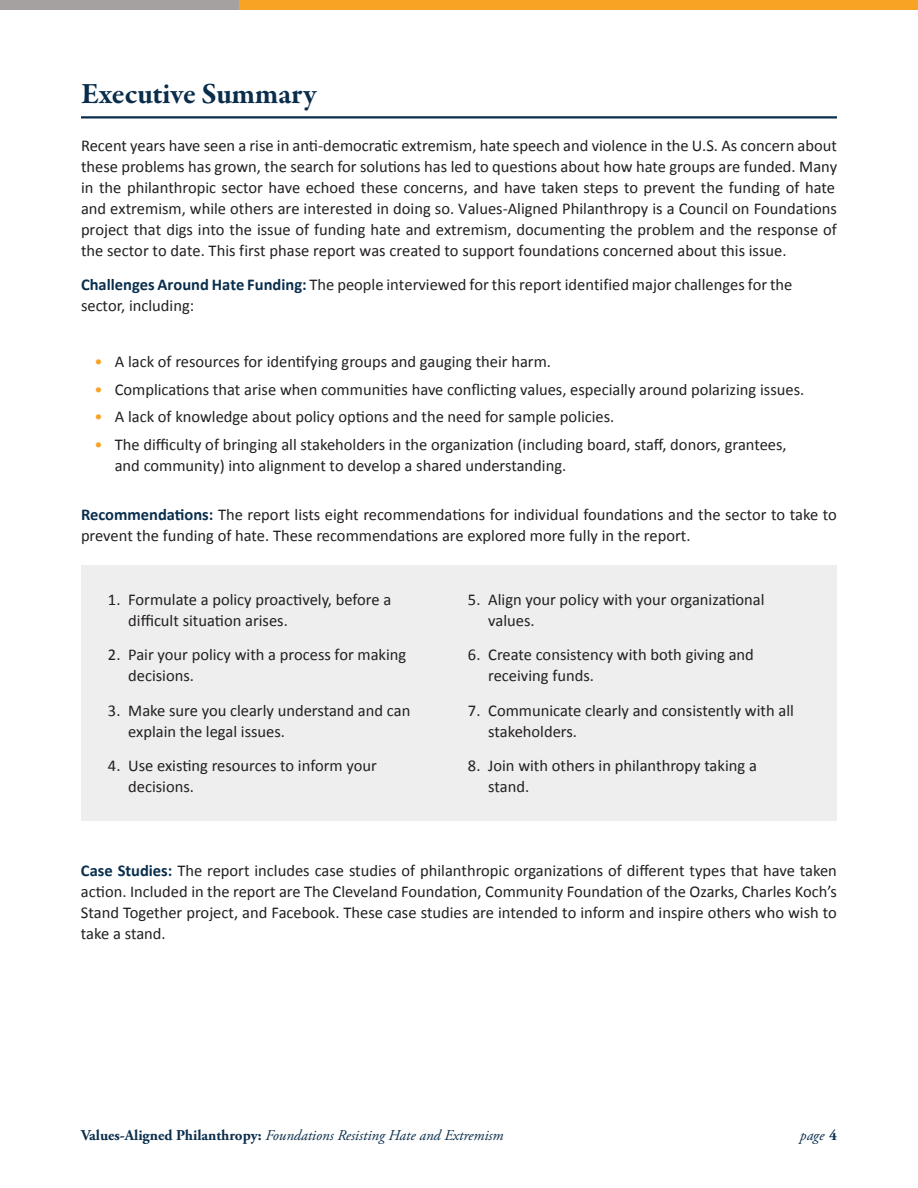
<style>
.page{position:relative;width:918px;height:1188px;background:#fff}
.page>*{position:absolute;margin:0;border:0;box-sizing:border-box;transform-origin:0 0}
.t1{font:700 30px "Garamond Premr Pro";letter-spacing:-.005em;color:#0a2d4b}
.t2{font:16.5px/21px "Calibri";color:#231f20}
.t3{font:italic 15px "Adobe Garamond Pro";color:#0a2d4b}
.s1{font-weight:700;color:#092e4d}
.s2{color:#f9a325}
.s3{font-weight:700;font-style:normal}
</style>
<div class="page">
<div style="left:230px;top:0;width:688px;height:10px;background:#f9a325"></div>
<div style="left:0;top:0;width:238px;height:10px;background:#a4a1a0"></div>
<div style="left:81px;top:565px;width:756px;height:255px;background:#edeeed"></div>
<hr style="left:81px;top:116px;width:756px;height:2px;background:#0a2d4b">
<h2 class="t1" style="left:81px;top:75px;width:237px">Executive Summary</h2>
<p class="t2" style="left:81px;top:134px;width:758px">Recent years have seen a rise in anti-democratic extremism, hate speech and violence in the U.S. As concern about these problems has grown, the search for solutions has led to questions about how hate groups are funded. Many in the philanthropic sector have echoed these concerns, and have taken steps to prevent the funding of hate and extremism, while others are interested in doing so. Values-Aligned Philanthropy is a Council on Foundations project that digs into the issue of funding hate and extremism, documenting the problem and the response of the sector to date. This first phase report was created to support foundations concerned about this issue.</p>
<p class="t2" style="left:81px;top:274px;width:713px"><span class="s1">Challenges Around Hate Funding:</span> The people interviewed for this report identified major challenges for the sector, including:</p>
<p class="t2" style="left:94px;top:350px;width:458px"><span class="s2">•</span> A lack of resources for identifying groups and gauging their harm.</p>
<p class="t2" style="left:94px;top:378px;width:711px"><span class="s2">•</span> Complications that arise when communities have conflicting values, especially around polarizing issues.</p>
<p class="t2" style="left:94px;top:406px;width:521px"><span class="s2">•</span> A lack of knowledge about policy options and the need for sample policies.</p>
<p class="t2" style="left:115px;top:433px;width:674px;text-indent:-20px"><span class="s2">•</span> The difficulty of bringing all stakeholders in the organization (including board, staff, donors, grantees, and community) into alignment to develop a shared understanding.</p>
<p class="t2" style="left:81px;top:504px;width:757px"><span class="s1">Recommendations:</span> The report lists eight recommendations for individual foundations and the sector to take to prevent the funding of hate. These recommendations are explored more fully in the report.</p>
<p class="t2" style="left:108px;top:588px;width:285px">1. Formulate a policy proactively, before a</p>
<p class="t2" style="left:468px;top:588px;width:298px">5. Align your policy with your organizational</p>
<p class="t2" style="left:128px;top:609px;width:161px">difficult situation arises.</p>
<p class="t2" style="left:488px;top:609px;width:48px">values.</p>
<p class="t2" style="left:108px;top:643px;width:300px">2. Pair your policy with a process for making</p>
<p class="t2" style="left:468px;top:643px;width:287px">6. Create consistency with both giving and</p>
<p class="t2" style="left:128px;top:664px;width:67px">decisions.</p>
<p class="t2" style="left:488px;top:664px;width:107px">receiving funds.</p>
<p class="t2" style="left:108px;top:699px;width:304px">3. Make sure you clearly understand and can</p>
<p class="t2" style="left:468px;top:699px;width:327px">7. Communicate clearly and consistently with all</p>
<p class="t2" style="left:128px;top:720px;width:158px">explain the legal issues.</p>
<p class="t2" style="left:488px;top:720px;width:90px">stakeholders.</p>
<p class="t2" style="left:108px;top:754px;width:270px">4. Use existing resources to inform your</p>
<p class="t2" style="left:468px;top:754px;width:290px">8. Join with others in philanthropy taking a</p>
<p class="t2" style="left:128px;top:775px;width:67px">decisions.</p>
<p class="t2" style="left:488px;top:775px;width:42px">stand.</p>
<p class="t2" style="left:81px;top:859px;width:758px;text-align:justify"><span class="s1">Case Studies:</span> The report includes case studies of philanthropic organizations of different types that have taken action. Included in the report are The Cleveland Foundation, Community Foundation of the Ozarks, Charles Koch’s Stand Together project, and Facebook. These case studies are intended to inform and inspire others who wish to take a stand.</p>
<p class="t3" style="left:81px;top:1127px;width:424px"><span class="s3">Values-Aligned Philanthropy:</span> Foundations Resisting Hate and Extremism</p>
<p class="t3" style="left:800px;top:1127px;width:39px">page <span class="s3">4</span></p>
</div>
